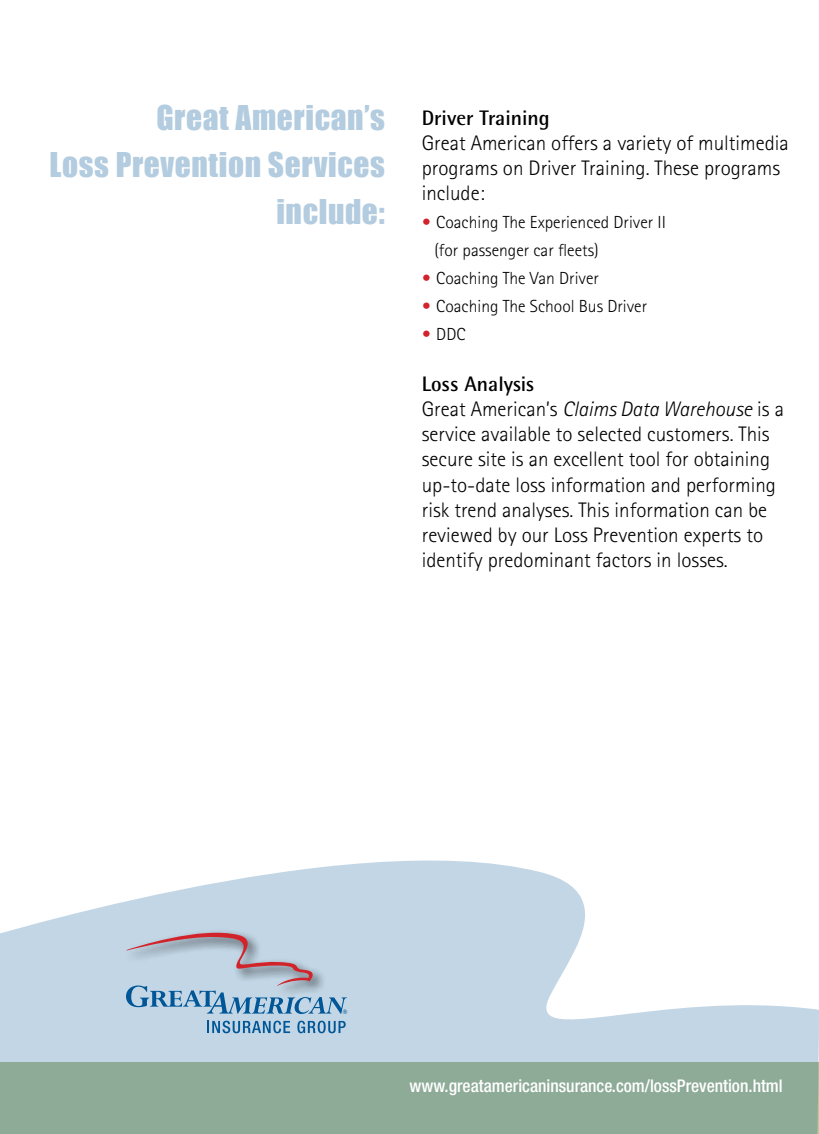
<style>
.page{position:relative;width:819px;height:1134px;background:#fff}
.page>*{position:absolute;margin:0;border:0;box-sizing:border-box;transform-origin:0 0}
.t1{font:31.32px/47.1px "Impact";letter-spacing:.02em;color:#b3ccdf;text-align:right}
.t2{font:300 21px/25.2px "Rotis Sans Serif Std";color:#000}
.t3{font:700 21px "Rotis Semi Sans Std";color:#000}
.t4{font:300 17.5px/28px "Rotis Sans Serif Std";color:#000}
.t5{font:500 condensed 17.5px "Helvetica Neue LT Std";color:#fff}
.s1{font-weight:700;color:#d2232a}
.s2{font-style:italic}
</style>
<div class="page">
<svg style="left:0;top:860px;width:819px;height:274px;fill:#c2d6e5"></svg>
<svg style="left:207px;top:1021px;width:83px;height:12px"></svg>
<svg style="left:297px;top:1021px;width:49px;height:12px"></svg>
<svg style="left:125px;top:926px;width:222px;height:89px"></svg>
<h1 class="t1" style="left:50px;top:93px;width:337px">Great American’s<br>Loss Prevention Services include:</h1>
<p class="t3" style="left:422px;top:105px;width:130px">Driver Training</p>
<p class="t2" style="left:422px;top:130px;width:369px">Great American offers a variety of multimedia programs on Driver Training. These programs include:</p>
<p class="t4" style="left:434px;top:208px;width:233px;text-indent:-13px"><span class="s1">•</span> Coaching The Experienced Driver II (for passenger car fleets)</p>
<p class="t4" style="left:422px;top:264px;width:179px"><span class="s1">•</span> Coaching The Van Driver</p>
<p class="t4" style="left:422px;top:292px;width:227px"><span class="s1">•</span> Coaching The School Bus Driver</p>
<p class="t4" style="left:422px;top:320px;width:45px"><span class="s1">•</span> DDC</p>
<p class="t3" style="left:422px;top:371px;width:114px">Loss Analysis</p>
<p class="t2" style="left:422px;top:396px;width:364px">Great American’s <span class="s2">Claims Data Warehouse</span> is a service available to selected customers. This secure site is an excellent tool for obtaining up-to-date loss information and performing risk trend analyses. This information can be reviewed by our Loss Prevention experts to identify predominant factors in losses.</p>
<p class="t5" style="left:410px;top:1076px;width:375px">www.greatamericaninsurance.com/lossPrevention.html</p>
</div>
